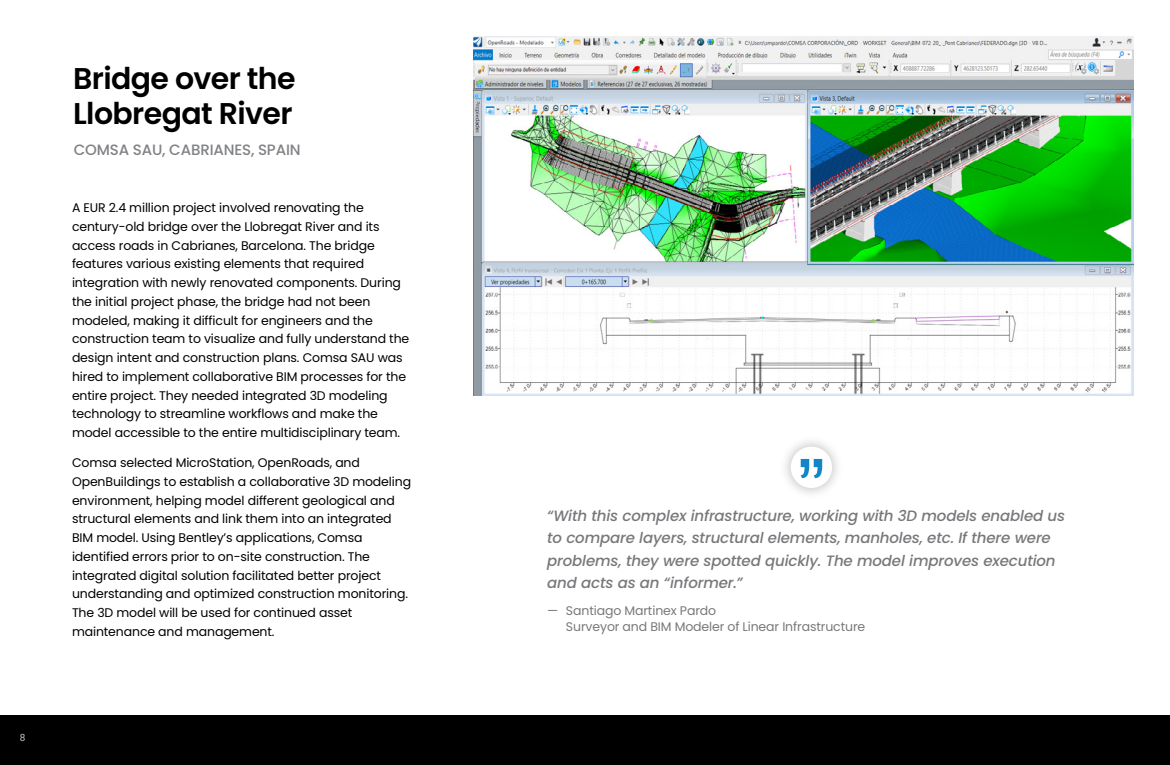
<style>
.page{position:relative;width:1170px;height:765px;background:#fff}
.page>*{position:absolute;margin:0;border:0;box-sizing:border-box;transform-origin:0 0}
.t1{font:600 30px/35px "Poppins";letter-spacing:-.02em;color:#000}
.t2{font:italic 500 15px/22.5px "Poppins";letter-spacing:-.01em;color:#77787b}
.t3{font:500 15px "Poppins";letter-spacing:-.01em;color:#808285}
.t4{font:12.5px/18.8px "Poppins";letter-spacing:-.01em;color:#000}
.t5{font:12.5px/16.2px "Poppins";letter-spacing:-.01em;color:#77787b}
.t6{font:10px "Roboto";color:#bcbec0}
</style>
<div class="page">
<div style="left:0;top:716px;width:1170px;height:49px;background:#000"></div>
<div style="left:778px;top:434px;width:66px;height:66px;background:#000;opacity:.3"></div>
<div style="left:791px;top:447px;width:41px;height:41px;background:#fff;border-radius:50%"></div>
<svg style="left:801px;top:459px;width:21px;height:19px"></svg>
<img style="left:473px;top:36px;width:661px;height:359px">
<p class="t6" style="left:20px;top:730px;width:7px">8</p>
<h1 class="t1" style="left:73px;top:61px;width:224px">Bridge over the<br>Llobregat River</h1>
<p class="t3" style="left:74px;top:141px;width:228px">COMSA SAU, CABRIANES, SPAIN</p>
<p class="t4" style="left:72px;top:198px;width:339px">A EUR 2.4 million project involved renovating the century-old bridge over the Llobregat River and its access roads in Cabrianes, Barcelona. The bridge features various existing elements that required integration with newly renovated components. During the initial project phase, the bridge had not been modeled, making it difficult for engineers and the construction team to visualize and fully understand the design intent and construction plans. Comsa SAU was hired to implement collaborative BIM processes for the entire project. They needed integrated 3D modeling technology to streamline workflows and make the model accessible to the entire multidisciplinary team.</p>
<p class="t4" style="left:72px;top:453px;width:341px">Comsa selected MicroStation, OpenRoads, and OpenBuildings to establish a collaborative 3D modeling environment, helping model different geological and structural elements and link them into an integrated BIM model. Using Bentley’s applications, Comsa identified errors prior to on-site construction. The integrated digital solution facilitated better project understanding and optimized construction monitoring.<br>The 3D model will be used for continued asset maintenance and management.</p>
<p class="t2" style="left:547px;top:504px;width:519px">“With this complex infrastructure, working with 3D models enabled us to compare layers, structural elements, manholes, etc. If there were problems, they were spotted quickly. The model improves execution and acts as an “informer.”</p>
<p class="t5" style="left:566px;top:603px;width:301px;text-indent:-19px">— Santiago Martinex Pardo<br>Surveyor and BIM Modeler of Linear Infrastructure</p>
</div>
